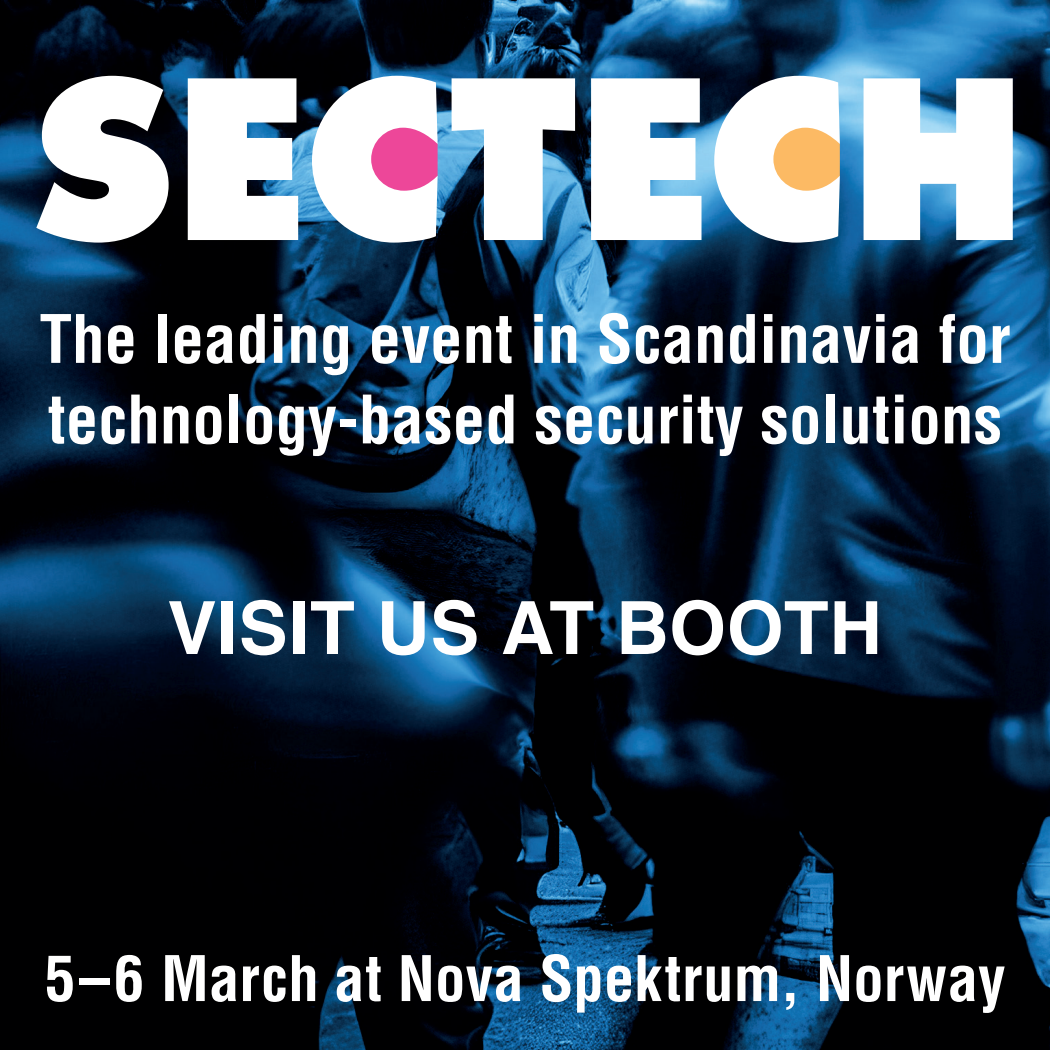
<style>
.page{position:relative;width:1050px;height:1050px;background:#fff}
.page>*{position:absolute;margin:0;border:0;box-sizing:border-box;transform-origin:0 0}
.t1{font:700 73.5px "Helvetica LT Std";letter-spacing:.01em;color:#fff}
.t2{font:700 condensed 65.1px/80.5px "Helvetica LT Std";color:#fff}
.t3{font:700 condensed 61.25px "Helvetica LT Std";letter-spacing:.005em;color:#fff}
</style>
<div class="page">
<img style="left:0;top:0;width:1050px;height:1050px">
<svg style="left:36px;top:76px;width:133px;height:167px"></svg>
<svg style="left:188px;top:78px;width:110px;height:162px"></svg>
<svg style="left:312px;top:76px;width:126px;height:167px"></svg>
<svg style="left:452px;top:78px;width:123px;height:162px"></svg>
<svg style="left:591px;top:78px;width:111px;height:162px"></svg>
<svg style="left:714px;top:76px;width:126px;height:167px"></svg>
<svg style="left:864px;top:78px;width:149px;height:162px"></svg>
<p class="t2" style="left:39px;top:299px;width:973px">The leading event in Scandinavia for technology-based security solutions</p>
<p class="t1" style="left:168px;top:583px;width:716px">VISIT US AT BOOTH</p>
<p class="t3" style="left:45px;top:940px;width:962px">5–6 March at Nova Spektrum, Norway</p>
</div>
